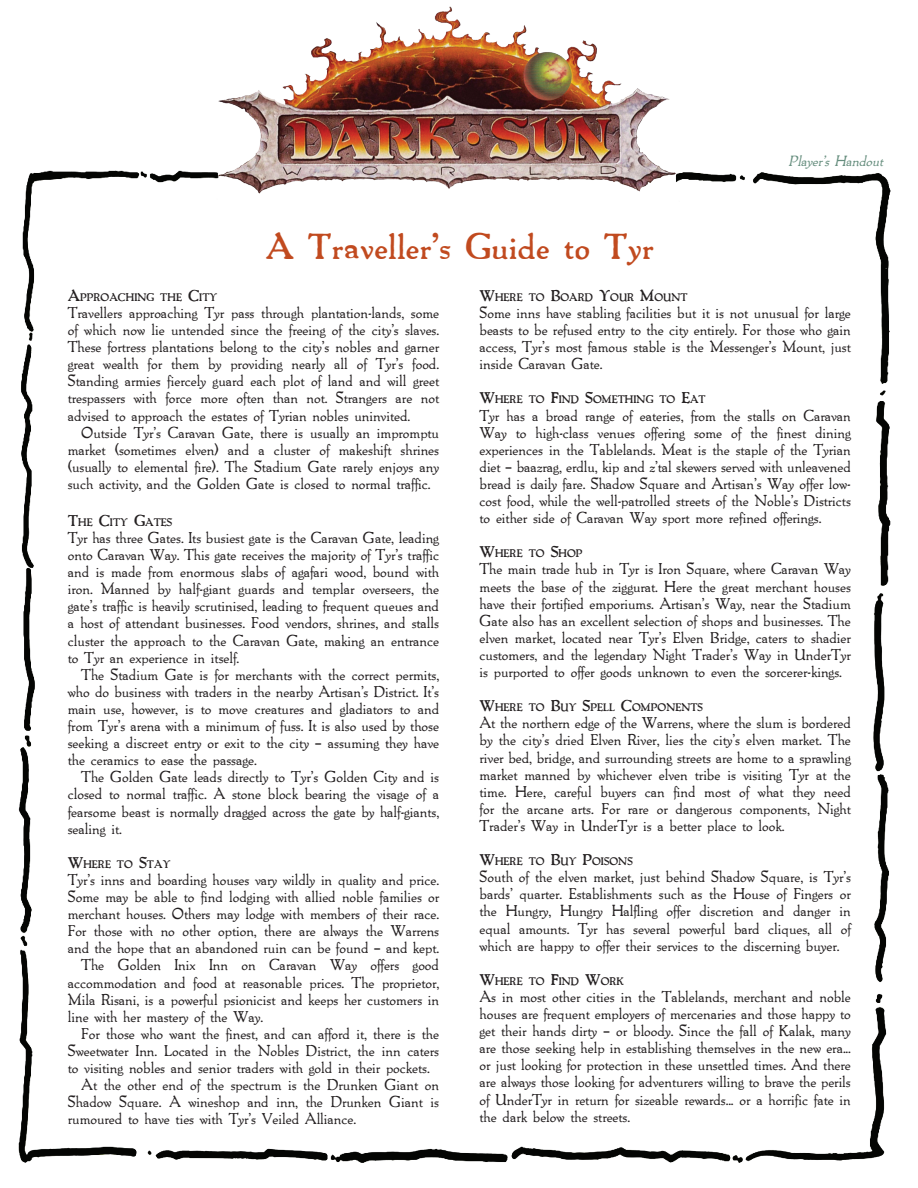
<style>
.page{position:relative;width:918px;height:1188px;background:#fff}
.page>*{position:absolute;margin:0;border:0;box-sizing:border-box;transform-origin:0 0}
.t1{font:700 33px "Packard Opti";color:#c14a1f}
.t2{font:14.25px/17.1px "Packard Opti";color:#231f20;text-align:justify}
.t3{font:italic 13.5px "Packard Opti";color:#668e7e}
.t4{font:700 10.05px "Packard Opti";color:#231f20}
.s1{font-size:14.25px}
</style>
<div class="page">
<img style="left:18px;top:6px;width:873px;height:1157px">
<h1 class="t1" style="left:265px;top:222px;width:390px">A Traveller’s Guide to Tyr</h1>
<p class="t3" style="left:788px;top:151px;width:100px">Player’s Handout</p>
<p class="t4" style="left:68px;top:290px;width:151px"><span class="s1">A</span>PPROACHING THE <span class="s1">C</span>ITY</p>
<p class="t2" style="left:68px;top:304px;width:373px">Travellers approaching Tyr pass through plantation-lands, some of which now lie untended since the freeing of the city’s slaves.<br>These fortress plantations belong to the city’s nobles and garner great wealth for them by providing nearly all of Tyr’s food.<br>Standing armies fiercely guard each plot of land and will greet trespassers with force more often than not. Strangers are not advised to approach the estates of Tyrian nobles uninvited.</p>
<p class="t2" style="left:68px;top:423px;width:373px;text-indent:13px">Outside Tyr’s Caravan Gate, there is usually an impromptu market (sometimes elven) and a cluster of makeshift shrines (usually to elemental fire). The Stadium Gate rarely enjoys any such activity, and the Golden Gate is closed to normal traffic.</p>
<p class="t4" style="left:68px;top:515px;width:106px"><span class="s1">T</span>HE <span class="s1">C</span>ITY <span class="s1">G</span>ATES</p>
<p class="t2" style="left:68px;top:529px;width:373px">Tyr has three Gates. Its busiest gate is the Caravan Gate, leading onto Caravan Way. This gate receives the majority of Tyr’s traffic and is made from enormous slabs of agafari wood, bound with iron. Manned by half-giant guards and templar overseers, the gate’s traffic is heavily scrutinised, leading to frequent queues and a host of attendant businesses. Food vendors, shrines, and stalls cluster the approach to the Caravan Gate, making an entrance to Tyr an experience in itself.</p>
<p class="t2" style="left:68px;top:665px;width:373px;text-indent:13px">The Stadium Gate is for merchants with the correct permits, who do business with traders in the nearby Artisan’s District. It’s main use, however, is to move creatures and gladiators to and from Tyr’s arena with a minimum of fuss. It is also used by those seeking a discreet entry or exit to the city – assuming they have the ceramics to ease the passage.</p>
<p class="t2" style="left:68px;top:768px;width:373px;text-indent:13px">The Golden Gate leads directly to Tyr’s Golden City and is closed to normal traffic. A stone block bearing the visage of a fearsome beast is normally dragged across the gate by half-giants, sealing it.</p>
<p class="t4" style="left:68px;top:857px;width:104px"><span class="s1">W</span>HERE TO <span class="s1">S</span>TAY</p>
<p class="t2" style="left:68px;top:871px;width:373px">Tyr’s inns and boarding houses vary wildly in quality and price.</p>
<p class="t2" style="left:68px;top:888px;width:373px">Some may be able to find lodging with allied noble families or</p>
<p class="t2" style="left:68px;top:905px;width:373px">merchant houses. Others may lodge with members of their race.</p>
<p class="t2" style="left:68px;top:922px;width:373px">For those with no other option, there are always the Warrens</p>
<p class="t2" style="left:68px;top:939px;width:373px">and the hope that an abandoned ruin can be found – and kept.</p>
<p class="t2" style="left:81px;top:956px;width:359px">The Golden Inix Inn on Caravan Way offers good</p>
<p class="t2" style="left:68px;top:973px;width:373px">accommodation and food at reasonable prices. The proprietor,</p>
<p class="t2" style="left:68px;top:990px;width:373px">Mila Risani, is a powerful psionicist and keeps her customers in</p>
<p class="t2" style="left:68px;top:1007px;width:197px">line with her mastery of the Way.</p>
<p class="t2" style="left:81px;top:1024px;width:359px">For those who want the finest, and can afford it, there is the</p>
<p class="t2" style="left:68px;top:1042px;width:373px">Sweetwater Inn. Located in the Nobles District, the inn caters</p>
<p class="t2" style="left:68px;top:1059px;width:363px">to visiting nobles and senior traders with gold in their pockets.</p>
<p class="t2" style="left:81px;top:1076px;width:359px">At the other end of the spectrum is the Drunken Giant on</p>
<p class="t2" style="left:68px;top:1093px;width:373px">Shadow Square. A wineshop and inn, the Drunken Giant is</p>
<p class="t2" style="left:68px;top:1110px;width:290px">rumoured to have ties with Tyr’s Veiled Alliance.</p>
<p class="t4" style="left:479px;top:290px;width:210px"><span class="s1">W</span>HERE TO <span class="s1">B</span>OARD <span class="s1">Y</span>OUR <span class="s1">M</span>OUNT</p>
<p class="t2" style="left:479px;top:304px;width:373px">Some inns have stabling facilities but it is not unusual for large beasts to be refused entry to the city entirely. For those who gain access, Tyr’s most famous stable is the Messenger’s Mount, just inside Caravan Gate.</p>
<p class="t4" style="left:479px;top:392px;width:228px"><span class="s1">W</span>HERE TO <span class="s1">F</span>IND <span class="s1">S</span>OMETHING TO <span class="s1">E</span>AT</p>
<p class="t2" style="left:479px;top:406px;width:373px">Tyr has a broad range of eateries, from the stalls on Caravan Way to high-class venues offering some of the finest dining experiences in the Tablelands. Meat is the staple of the Tyrian diet – baazrag, erdlu, kip and z’tal skewers served with unleavened bread is daily fare. Shadow Square and Artisan’s Way offer low&shy;cost food, while the well-patrolled streets of the Noble’s Districts to either side of Caravan Way sport more refined offerings.</p>
<p class="t4" style="left:479px;top:546px;width:105px"><span class="s1">W</span>HERE TO <span class="s1">S</span>HOP</p>
<p class="t2" style="left:479px;top:560px;width:373px">The main trade hub in Tyr is Iron Square, where Caravan Way meets the base of the ziggurat. Here the great merchant houses have their fortified emporiums. Artisan’s Way, near the Stadium Gate also has an excellent selection of shops and businesses. The elven market, located near Tyr’s Elven Bridge, caters to shadier customers, and the legendary Night Trader’s Way in UnderTyr is purported to offer goods unknown to even the sorcerer-kings.</p>
<p class="t4" style="left:479px;top:700px;width:225px"><span class="s1">W</span>HERE TO <span class="s1">B</span>UY <span class="s1">S</span>PELL <span class="s1">C</span>OMPONENTS</p>
<p class="t2" style="left:479px;top:714px;width:373px">At the northern edge of the Warrens, where the slum is bordered by the city’s dried Elven River, lies the city’s elven market. The river bed, bridge, and surrounding streets are home to a sprawling market manned by whichever elven tribe is visiting Tyr at the time. Here, careful buyers can find most of what they need for the arcane arts. For rare or dangerous components, Night Trader’s Way in UnderTyr is a better place to look.</p>
<p class="t4" style="left:479px;top:854px;width:155px"><span class="s1">W</span>HERE TO <span class="s1">B</span>UY <span class="s1">P</span>OISONS</p>
<p class="t2" style="left:479px;top:868px;width:373px">South of the elven market, just behind Shadow Square, is Tyr’s bards’ quarter. Establishments such as the House of Fingers or the Hungry, Hungry Halfling offer discretion and danger in equal amounts. Tyr has several powerful bard cliques, all of which are happy to offer their services to the discerning buyer.</p>
<p class="t4" style="left:479px;top:974px;width:146px"><span class="s1">W</span>HERE TO <span class="s1">F</span>IND <span class="s1">W</span>ORK</p>
<p class="t2" style="left:479px;top:988px;width:373px">As in most other cities in the Tablelands, merchant and noble houses are frequent employers of mercenaries and those happy to get their hands dirty – or bloody. Since the fall of Kalak, many are those seeking help in establishing themselves in the new era... or just looking for protection in these unsettled times. And there are always those looking for adventurers willing to brave the perils of UnderTyr in return for sizeable rewards... or a horrific fate in the dark below the streets.</p>
</div>
